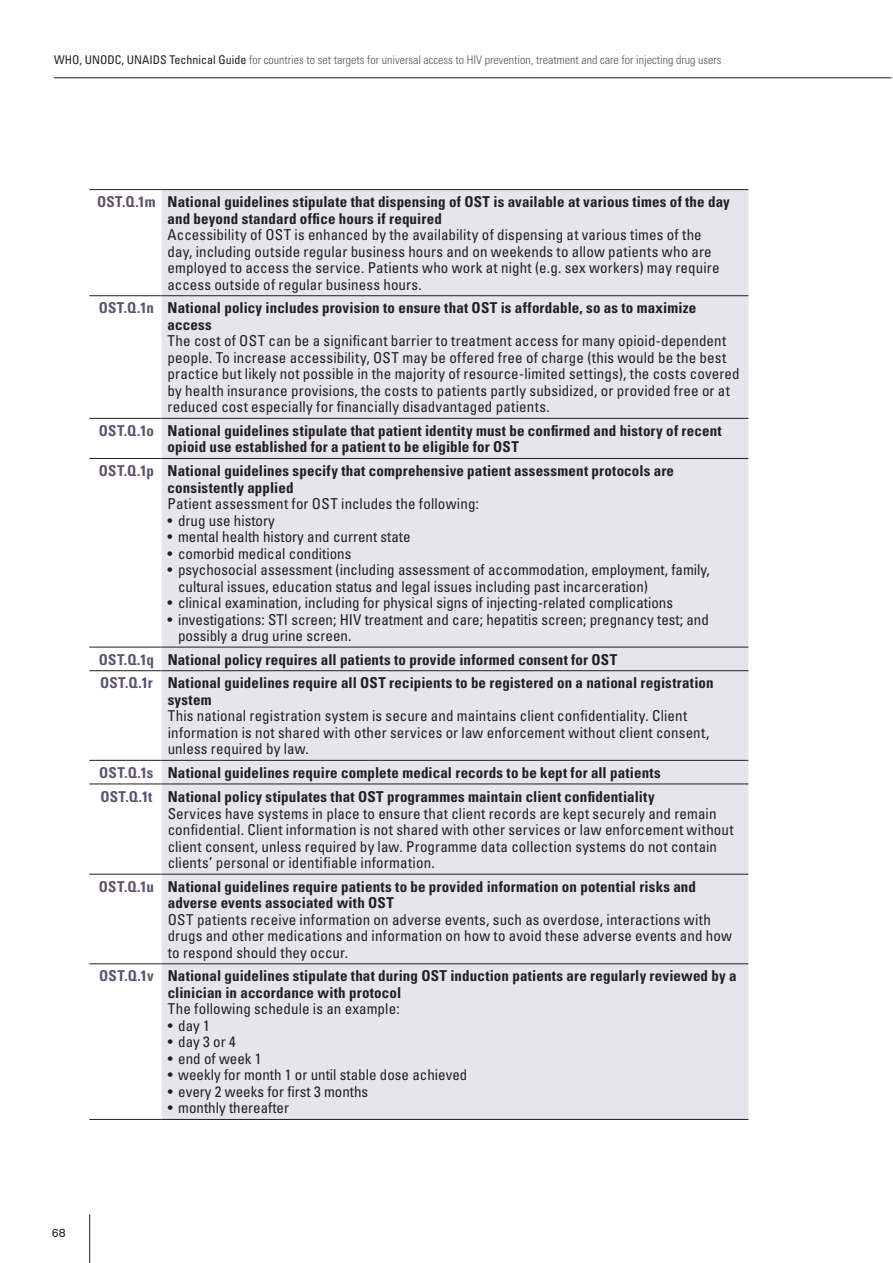
<style>
.page{position:relative;width:893px;height:1263px;background:#fff}
.page>*{position:absolute;margin:0;border:0;box-sizing:border-box;transform-origin:0 0}
.t1{font:condensed 15px/16.5px "Univers";letter-spacing:.005em;color:#231f20}
.t2{font:700 condensed 15px/16.5px "Univers";letter-spacing:.01em;color:#231f20}
.t3{font:300 condensed 12px "Univers";color:#57585a}
.t4{font:12px "Akzidenz Grotesk BQ";color:#231f20}
.s1{font-weight:400;color:#231f20}
.s2{color:#605270}
</style>
<div class="page">
<div style="left:162px;top:190px;width:586px;height:929px;background:#e7e5ec"></div>
<hr style="left:89px;top:647px;width:73px;height:1px;background:#231f20">
<hr style="left:162px;top:647px;width:586px;height:1px;background:#231f20">
<hr style="left:89px;top:670px;width:73px;height:1px;background:#231f20">
<hr style="left:162px;top:670px;width:586px;height:1px;background:#231f20">
<hr style="left:89px;top:760px;width:73px;height:1px;background:#231f20">
<hr style="left:162px;top:760px;width:586px;height:1px;background:#231f20">
<hr style="left:89px;top:783px;width:73px;height:1px;background:#231f20">
<hr style="left:162px;top:783px;width:586px;height:1px;background:#231f20">
<hr style="left:89px;top:874px;width:73px;height:1px;background:#231f20">
<hr style="left:162px;top:874px;width:586px;height:1px;background:#231f20">
<hr style="left:89px;top:963px;width:73px;height:1px;background:#231f20">
<hr style="left:162px;top:963px;width:586px;height:1px;background:#231f20">
<hr style="left:89px;top:1119px;width:73px;height:1px;background:#231f20">
<hr style="left:162px;top:1119px;width:586px;height:1px;background:#231f20">
<hr style="left:89px;top:189px;width:73px;height:1px;background:#231f20">
<hr style="left:162px;top:189px;width:586px;height:1px;background:#231f20">
<hr style="left:89px;top:295px;width:73px;height:1px;background:#231f20">
<hr style="left:162px;top:295px;width:586px;height:1px;background:#231f20">
<hr style="left:89px;top:418px;width:73px;height:1px;background:#231f20">
<hr style="left:162px;top:418px;width:586px;height:1px;background:#231f20">
<hr style="left:89px;top:458px;width:73px;height:1px;background:#231f20">
<hr style="left:162px;top:458px;width:586px;height:1px;background:#231f20">
<hr style="left:54px;top:78px;width:838px;height:1px;background:#231f20">
<hr style="left:89px;top:1214px;width:1px;height:49px;background:#231f20">
<p class="t3" style="left:54px;top:52px;width:669px"><span class="s1">WHO, UNODC, UNAIDS Technical Guide</span> for countries to set targets for universal access to HIV prevention, treatment and care for injecting drug users</p>
<p class="t2" style="left:168px;top:193px;width:564px;text-indent:-71px"><span class="s2">OST.Q.1m</span> National guidelines stipulate that dispensing of OST is available at various times of the day and beyond standard office hours if required</p>
<p class="t1" style="left:168px;top:226px;width:107px">Accessibility of OST</p>
<p class="t1" style="left:168px;top:226px;width:553px;text-indent:127px">is enhanced by the availability of dispensing at various times of the day, including outside regular business hours and on weekends to allow patients who are employed to access the service. Patients who work at night (e.g. sex workers) may require access outside of regular business hours.</p>
<p class="t2" style="left:168px;top:299px;width:530px;text-indent:-69px"><span class="s2">OST.Q.1n</span> National policy includes provision to ensure that OST is affordable, so as to maximize access</p>
<p class="t1" style="left:168px;top:332px;width:81px">The cost of OST</p>
<p class="t1" style="left:168px;top:332px;width:560px;text-indent:101px">can be a significant barrier to treatment access for many opioid-dependent people. To increase accessibility, OST</p>
<p class="t1" style="left:168px;top:349px;width:574px;text-indent:235px">may be offered free of charge (this would be the best practice but likely not possible in the majority of resource-limited settings), the costs covered by health insurance provisions, the costs to patients partly subsidized, or provided free or at reduced cost especially for financially disadvantaged patients.</p>
<p class="t2" style="left:168px;top:422px;width:556px;text-indent:-69px"><span class="s2">OST.Q.1o</span> National guidelines stipulate that patient identity must be confirmed and history of recent opioid use established for a patient to be eligible for OST</p>
<p class="t2" style="left:168px;top:462px;width:508px;text-indent:-69px"><span class="s2">OST.Q.1p</span> National guidelines specify that comprehensive patient assessment protocols are consistently applied</p>
<p class="t1" style="left:168px;top:495px;width:154px">Patient assessment for OST</p>
<p class="t1" style="left:341px;top:495px;width:139px">includes the following:</p>
<p class="t1" style="left:168px;top:512px;width:109px">• drug use history</p>
<p class="t1" style="left:168px;top:528px;width:244px">• mental health history and current state</p>
<p class="t1" style="left:168px;top:545px;width:185px">• comorbid medical conditions</p>
<p class="t1" style="left:178px;top:561px;width:533px;text-indent:-10px">• psychosocial assessment (including assessment of accommodation, employment, family, cultural issues, education status and legal issues including past incarceration)</p>
<p class="t1" style="left:168px;top:594px;width:507px">• clinical examination, including for physical signs of injecting-related complications</p>
<p class="t1" style="left:178px;top:611px;width:532px;text-indent:-10px">• investigations: STI screen; HIV treatment and care; hepatitis screen; pregnancy test; and possibly a drug urine screen.</p>
<p class="t2" style="left:99px;top:647px;width:616px;line-height:23.5px"><span class="s2">OST.Q.1q</span> National policy requires all patients to provide informed consent for OST<br><span class="s2">OST.Q.1r</span> National guidelines require all OST recipients to be registered on a national registration</p>
<p class="t2" style="left:168px;top:691px;width:45px">system</p>
<p class="t1" style="left:168px;top:707px;width:543px">This national registration system is secure and maintains client confidentiality. Client information is not shared with other services or law enforcement without client consent, unless required by law.</p>
<p class="t2" style="left:99px;top:760px;width:563px;line-height:24.2px"><span class="s2">OST.Q.1s</span> National guidelines require complete medical records to be kept for all patients<br><span class="s2">OST.Q.1t</span> National policy stipulates that OST programmes maintain client confidentiality</p>
<p class="t1" style="left:168px;top:805px;width:567px">Services have systems in place to ensure that client records are kept securely and remain confidential. Client information is not shared with other services or law enforcement without client consent, unless required by law. Programme data collection systems do not contain clients’ personal or identifiable information.</p>
<p class="t2" style="left:168px;top:878px;width:530px;text-indent:-69px"><span class="s2">OST.Q.1u</span> National guidelines require patients to be provided information on potential risks and adverse events associated with OST</p>
<p class="t1" style="left:168px;top:911px;width:10px">OST</p>
<p class="t1" style="left:168px;top:911px;width:566px;text-indent:29px">patients receive information on adverse events, such as overdose, interactions with drugs and other medications and information on how to avoid these adverse events and how to respond should they occur.</p>
<p class="t2" style="left:168px;top:967px;width:570px;text-indent:-69px"><span class="s2">OST.Q.1v</span> National guidelines stipulate that during OST induction patients are regularly reviewed by a clinician in accordance with protocol</p>
<p class="t1" style="left:168px;top:1000px;width:233px">The following schedule is an example:</p>
<p class="t1" style="left:168px;top:1017px;width:44px">• day 1</p>
<p class="t1" style="left:168px;top:1033px;width:69px">• day 3 or 4</p>
<p class="t1" style="left:168px;top:1050px;width:95px">• end of week 1</p>
<p class="t1" style="left:168px;top:1066px;width:301px">• weekly for month 1 or until stable dose achieved</p>
<p class="t1" style="left:168px;top:1083px;width:202px">• every 2 weeks for first 3 months</p>
<p class="t1" style="left:168px;top:1099px;width:123px">• monthly thereafter</p>
<p class="t4" style="left:52px;top:1225px;width:15px">68</p>
</div>
